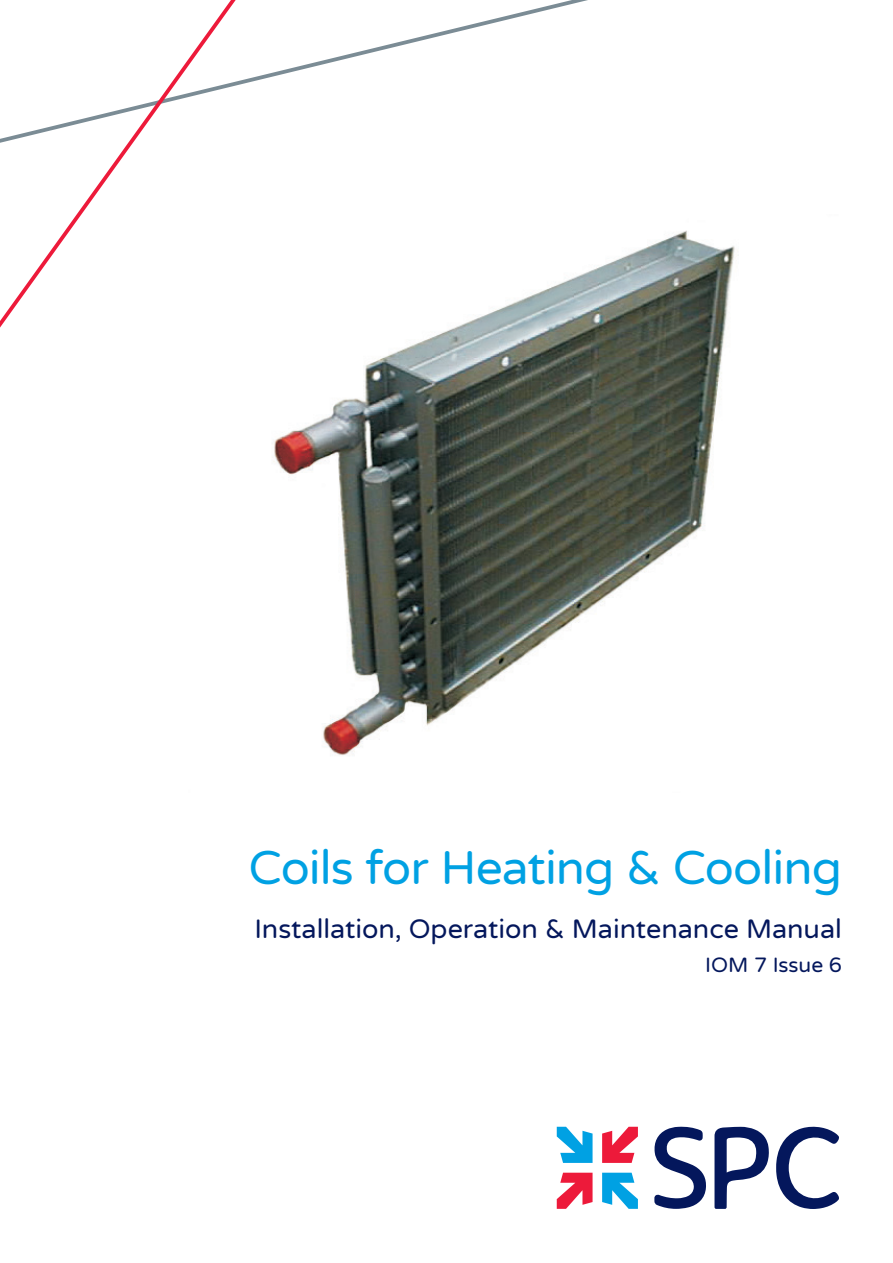
<style>
.page{position:relative;width:893px;height:1263px;background:#fff}
.page>*{position:absolute;margin:0;border:0;box-sizing:border-box;transform-origin:0 0}
.t1{font:48px "Varela Round";letter-spacing:-.02em;color:#00a1e3}
.t2{font:27px "Varela Round";color:#04175c}
.t3{font:21px "Varela Round";color:#04175c}
</style>
<div class="page">
<svg style="left:714px;top:1127px;width:55px;height:82px"></svg>
<svg style="left:654px;top:1126px;width:52px;height:83px"></svg>
<svg style="left:776px;top:1126px;width:63px;height:83px"></svg>
<svg style="left:557px;top:1127px;width:36px;height:36px"></svg>
<svg style="left:557px;top:1173px;width:36px;height:36px"></svg>
<svg style="left:602px;top:1127px;width:36px;height:36px"></svg>
<svg style="left:602px;top:1173px;width:36px;height:36px"></svg>
<svg style="left:247px;top:0;width:341px;height:83px"></svg>
<svg style="left:0;top:0;width:247px;height:328px"></svg>
<img style="left:188px;top:214px;width:550px;height:542px">
<h1 class="t1" style="left:248px;top:835px;width:595px">Coils for Heating &amp; Cooling</h1>
<p class="t2" style="left:254px;top:910px;width:589px">Installation, Operation &amp; Maintenance Manual</p>
<p class="t3" style="left:705px;top:950px;width:138px">IOM 7 Issue 6</p>
</div>
